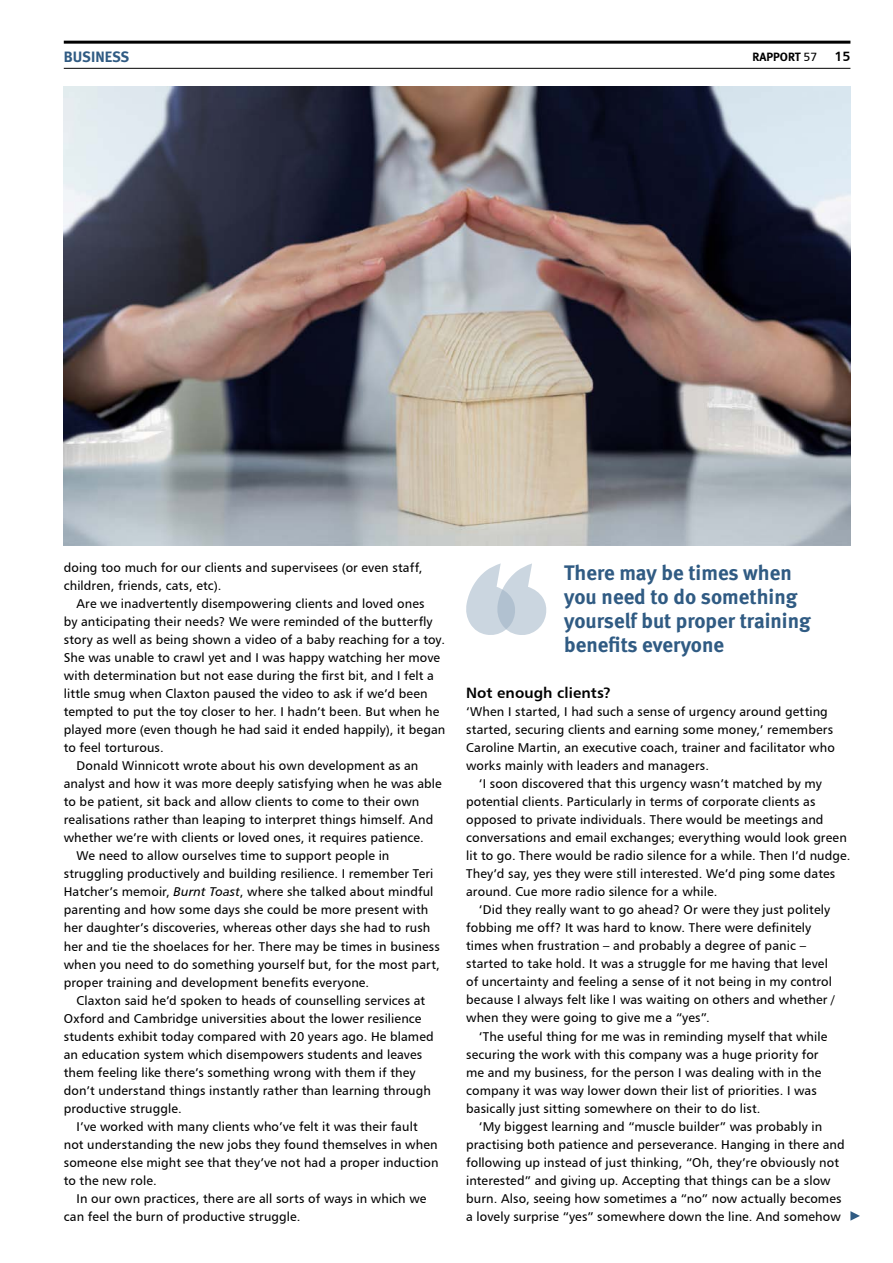
<style>
.page{position:relative;width:893px;height:1263px;background:#fff}
.page>*{position:absolute;margin:0;border:0;box-sizing:border-box;transform-origin:0 0}
.t1{font:700 21px/24px "Meta";color:#305b83}
.t2{font:15px "Humanist 777 BT Bold B";letter-spacing:.005em;color:#000}
.t3{font:700 15px "Meta";color:#305b83}
.t4{font:13.5px "Humanist 777 BT Bold B";color:#000}
.t5{font:12.75px/18px "Humanist 777 BT Roman B";letter-spacing:.01em;color:#000}
.t6{font:700 12px "Meta";color:#000}
.s1{font-family:"Humanist 777 BT Roman B";font-weight:400}
.s2{font-family:"Humanist 777 BT Italic B"}
</style>
<div class="page">
<img style="left:64px;top:86px;width:786px;height:459px">
<hr style="left:64px;top:41px;width:786px;height:3px;background:#000">
<hr style="left:64px;top:68px;width:786px;height:1px;background:#000">
<svg style="left:466px;top:563px;width:81px;height:72px"></svg>
<svg style="left:850px;top:1211px;width:10px;height:10px"></svg>
<p class="t3" style="left:64px;top:47px;width:67px">business</p>
<p class="t6" style="left:752px;top:50px;width:66px">RApport <span class="s1">57</span></p>
<p class="t4" style="left:834px;top:48px;width:18px">15</p>
<p class="t5" style="left:64px;top:559px;width:360px">doing too much for our clients and supervisees (or even staff, children, friends, cats, etc).</p>
<p class="t5" style="left:77px;top:595px;width:350px">Are we inadvertently disempowering clients and loved ones</p>
<p class="t5" style="left:64px;top:613px;width:370px">by anticipating their needs? We were reminded of the butterfly</p>
<p class="t5" style="left:64px;top:631px;width:383px">story as well as being shown a video of a baby reaching for a toy.</p>
<p class="t5" style="left:64px;top:649px;width:378px">She was unable to crawl yet and I was happy watching her move</p>
<p class="t5" style="left:64px;top:667px;width:372px">with determination but not ease during the first bit, and I felt a</p>
<p class="t5" style="left:64px;top:685px;width:365px">little smug when Claxton paused the video to ask if we’d been</p>
<p class="t5" style="left:64px;top:703px;width:377px">tempted to put the toy closer to her. I hadn’t been. But when he</p>
<p class="t5" style="left:64px;top:721px;width:383px">played more (even though he had said it ended happily), it began</p>
<p class="t5" style="left:64px;top:739px;width:101px">to feel torturous.</p>
<p class="t5" style="left:77px;top:757px;width:343px">Donald Winnicott wrote about his own development as an</p>
<p class="t5" style="left:64px;top:775px;width:380px">analyst and how it was more deeply satisfying when he was able</p>
<p class="t5" style="left:64px;top:793px;width:357px">to be patient, sit back and allow clients to come to their own</p>
<p class="t5" style="left:64px;top:811px;width:371px">realisations rather than leaping to interpret things himself. And</p>
<p class="t5" style="left:64px;top:829px;width:362px">whether we’re with clients or loved ones, it requires patience.</p>
<p class="t5" style="left:77px;top:847px;width:314px">We need to allow ourselves time to support people in</p>
<p class="t5" style="left:64px;top:865px;width:371px">struggling productively and building resilience. I remember Teri</p>
<p class="t5" style="left:64px;top:883px;width:371px">Hatcher’s memoir, <span class="s2">Burnt Toast</span>, where she talked about mindful</p>
<p class="t5" style="left:64px;top:901px;width:366px">parenting and how some days she could be more present with</p>
<p class="t5" style="left:64px;top:919px;width:368px">her daughter’s discoveries, whereas other days she had to rush</p>
<p class="t5" style="left:64px;top:937px;width:377px">her and tie the shoelaces for her. There may be times in business</p>
<p class="t5" style="left:64px;top:955px;width:378px">when you need to do something yourself but, for the most part,</p>
<p class="t5" style="left:64px;top:973px;width:307px">proper training and development benefits everyone.</p>
<p class="t5" style="left:77px;top:991px;width:350px">Claxton said he’d spoken to heads of counselling services at</p>
<p class="t5" style="left:64px;top:1009px;width:359px">Oxford and Cambridge universities about the lower resilience</p>
<p class="t5" style="left:64px;top:1027px;width:372px">students exhibit today compared with 20 years ago. He blamed</p>
<p class="t5" style="left:64px;top:1045px;width:360px">an education system which disempowers students and leaves</p>
<p class="t5" style="left:64px;top:1063px;width:353px">them feeling like there’s something wrong with them if they</p>
<p class="t5" style="left:64px;top:1081px;width:369px">don’t understand things instantly rather than learning through</p>
<p class="t5" style="left:64px;top:1099px;width:119px">productive struggle.</p>
<p class="t5" style="left:77px;top:1117px;width:343px">I’ve worked with many clients who’ve felt it was their fault</p>
<p class="t5" style="left:64px;top:1135px;width:375px">not understanding the new jobs they found themselves in when</p>
<p class="t5" style="left:64px;top:1153px;width:376px">someone else might see that they’ve not had a proper induction</p>
<p class="t5" style="left:64px;top:1171px;width:94px">to the new role.</p>
<p class="t5" style="left:77px;top:1189px;width:351px">In our own practices, there are all sorts of ways in which we</p>
<p class="t5" style="left:64px;top:1207px;width:238px">can feel the burn of productive struggle.</p>
<h1 class="t1" style="left:564px;top:560px;width:248px">There may be times when you need to do something yourself but proper training benefits everyone</h1>
<p class="t2" style="left:466px;top:684px;width:147px">Not enough clients?</p>
<p class="t5" style="left:466px;top:703px;width:370px">‘When I started, I had such a sense of urgency around getting started, securing clients and earning some money,’ remembers Caroline Martin, an executive coach, trainer and facilitator who works mainly with leaders and managers.</p>
<p class="t5" style="left:479px;top:775px;width:344px">‘I soon discovered that this urgency wasn’t matched by my</p>
<p class="t5" style="left:466px;top:793px;width:351px">potential clients. Particularly in terms of corporate clients as</p>
<p class="t5" style="left:466px;top:811px;width:359px">opposed to private individuals. There would be meetings and</p>
<p class="t5" style="left:466px;top:829px;width:382px">conversations and email exchanges; everything would look green</p>
<p class="t5" style="left:466px;top:847px;width:386px">lit to go. There would be radio silence for a while. Then I’d nudge.</p>
<p class="t5" style="left:466px;top:865px;width:371px">They’d say, yes they were still interested. We’d ping some dates</p>
<p class="t5" style="left:466px;top:883px;width:253px">around. Cue more radio silence for a while.</p>
<p class="t5" style="left:479px;top:901px;width:353px">‘Did they really want to go ahead? Or were they just politely</p>
<p class="t5" style="left:466px;top:919px;width:347px">fobbing me off? It was hard to know. There were definitely</p>
<p class="t5" style="left:466px;top:937px;width:341px">times when frustration – and probably a degree of panic –</p>
<p class="t5" style="left:466px;top:955px;width:363px">started to take hold. It was a struggle for me having that level</p>
<p class="t5" style="left:466px;top:973px;width:367px">of uncertainty and feeling a sense of it not being in my control</p>
<p class="t5" style="left:466px;top:991px;width:370px">because I always felt like I was waiting on others and whether /</p>
<p class="t5" style="left:466px;top:1009px;width:245px">when they were going to give me a “yes”.</p>
<p class="t5" style="left:479px;top:1027px;width:350px">‘The useful thing for me was in reminding myself that while</p>
<p class="t5" style="left:466px;top:1045px;width:354px">securing the work with this company was a huge priority for</p>
<p class="t5" style="left:466px;top:1063px;width:357px">me and my business, for the person I was dealing with in the</p>
<p class="t5" style="left:466px;top:1081px;width:352px">company it was way lower down their list of priorities. I was</p>
<p class="t5" style="left:466px;top:1099px;width:296px">basically just sitting somewhere on their to do list.</p>
<p class="t5" style="left:479px;top:1117px;width:345px">‘My biggest learning and “muscle builder” was probably in</p>
<p class="t5" style="left:466px;top:1135px;width:380px">practising both patience and perseverance. Hanging in there and</p>
<p class="t5" style="left:466px;top:1153px;width:374px">following up instead of just thinking, “Oh, they’re obviously not</p>
<p class="t5" style="left:466px;top:1171px;width:366px">interested” and giving up. Accepting that things can be a slow</p>
<p class="t5" style="left:466px;top:1189px;width:377px">burn. Also, seeing how sometimes a “no” now actually becomes</p>
<p class="t5" style="left:466px;top:1207px;width:376px">a lovely surprise “yes” somewhere down the line. And somehow</p>
</div>
